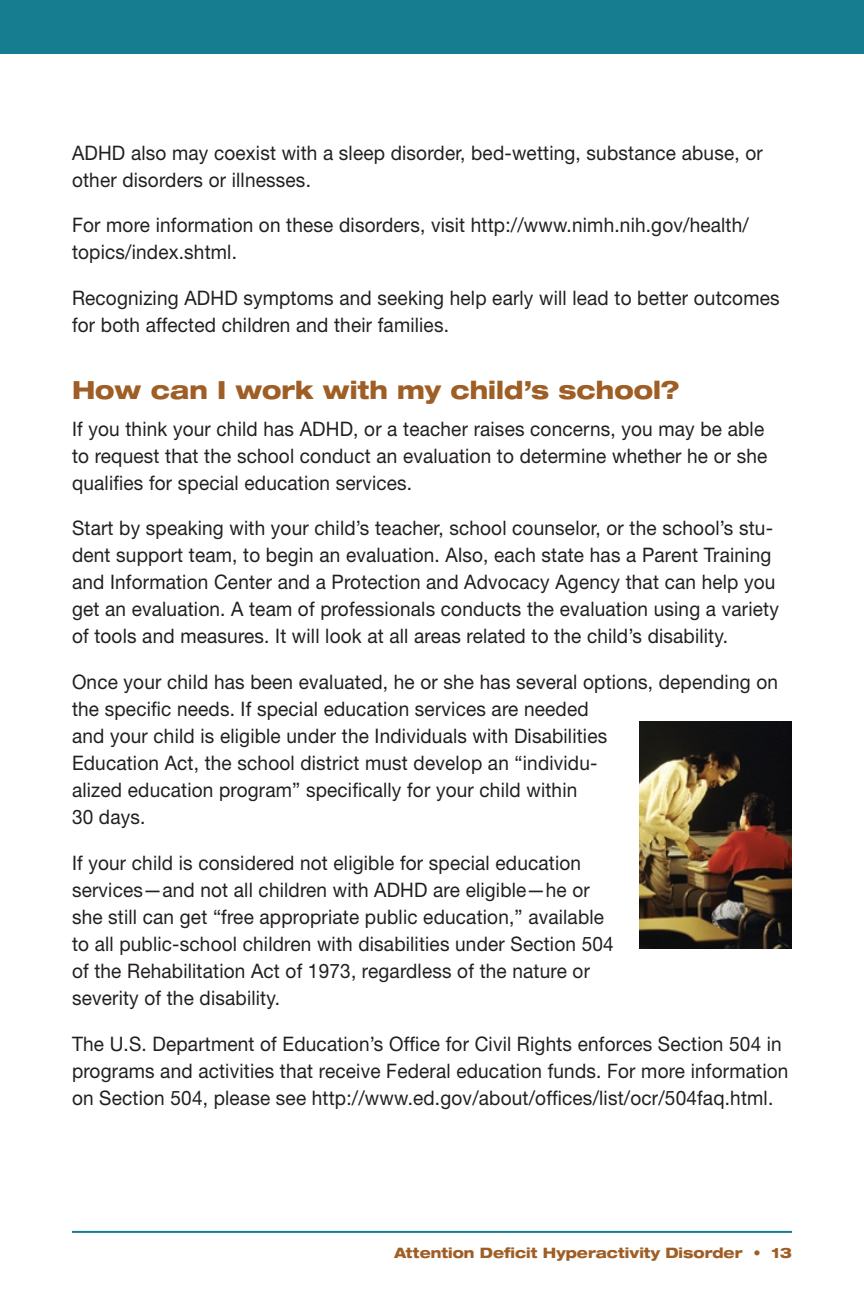
<style>
.page{position:relative;width:864px;height:1296px;background:#fff}
.page>*{position:absolute;margin:0;border:0;box-sizing:border-box;transform-origin:0 0}
._1a__Header{font:800 expanded 25px "Helvetica Neue";color:#9e5e25;scale:.95 1}
._2a__Body_Text{font:20px/27px "Helvetica Neue";letter-spacing:.01em;color:#231f20;scale:.95 1}
.t1{font:800 expanded 14.4px "Helvetica Neue";color:#9e5e25;scale:.95 1}
.s1{font-weight:900;font-stretch:normal}
</style>
<div class="page">
<div style="left:0;top:0;width:864px;height:54px;background:#167d90"></div>
<hr style="left:72px;top:1231px;width:720px;height:2px;background:#167d90">
<img style="left:640px;top:721px;width:152px;height:228px">
<p class="_2a__Body_Text" style="left:72px;top:139px;width:729px">ADHD also may coexist with a sleep disorder, bed-wetting, substance abuse, or other disorders or illnesses.</p>
<p class="_2a__Body_Text" style="left:72px;top:212px;width:714px">For more information on these disorders, visit http://www.nimh.nih.gov/health/ topics/index.shtml.</p>
<p class="_2a__Body_Text" style="left:72px;top:284px;width:746px">Recognizing ADHD symptoms and seeking help early will lead to better outcomes for both affected children and their families.</p>
<p class="_1a__Header" style="left:72px;top:374px;width:641px">How can I work with my child’s school?</p>
<p class="_2a__Body_Text" style="left:72px;top:415px;width:734px">If you think your child has ADHD, or a teacher raises concerns, you may be able to request that the school conduct an evaluation to determine whether he or she qualifies for special education services.</p>
<p class="_2a__Body_Text" style="left:72px;top:515px;width:746px">Start by speaking with your child’s teacher, school counselor, or the school’s stu&shy;dent support team, to begin an evaluation. Also, each state has a Parent Training and Information Center and a Protection and Advocacy Agency that can help you get an evaluation. A team of professionals conducts the evaluation using a variety of tools and measures. It will look at all areas related to the child’s disability.</p>
<p class="_2a__Body_Text" style="left:72px;top:668px;width:745px">Once your child has been evaluated, he or she has several options, depending on the specific needs. If special education services are needed<br>and your child is eligible under the Individuals with Disabilities<br>Education Act, the school district must develop an “individu-<br>alized education program” specifically for your child within<br>30 days.</p>
<p class="_2a__Body_Text" style="left:72px;top:849px;width:572px">If your child is considered not eligible for special education services—and not all children with ADHD are eligible—he or she still can get “free appropriate public education,” available to all public-school children with disabilities under Section 504 of the Rehabilitation Act of 1973, regardless of the nature or severity of the disability.</p>
<p class="_2a__Body_Text" style="left:72px;top:1030px;width:756px">The U.S. Department of Education’s Office for Civil Rights enforces Section 504 in programs and activities that receive Federal education funds. For more information on Section 504, please see http://www.ed.gov/about/offices/list/ocr/504faq.html.</p>
<p class="t1" style="left:394px;top:1244px;width:409px">Attention Deficit Hyperactivity Disorder <span class="s1">•</span> 13</p>
</div>
